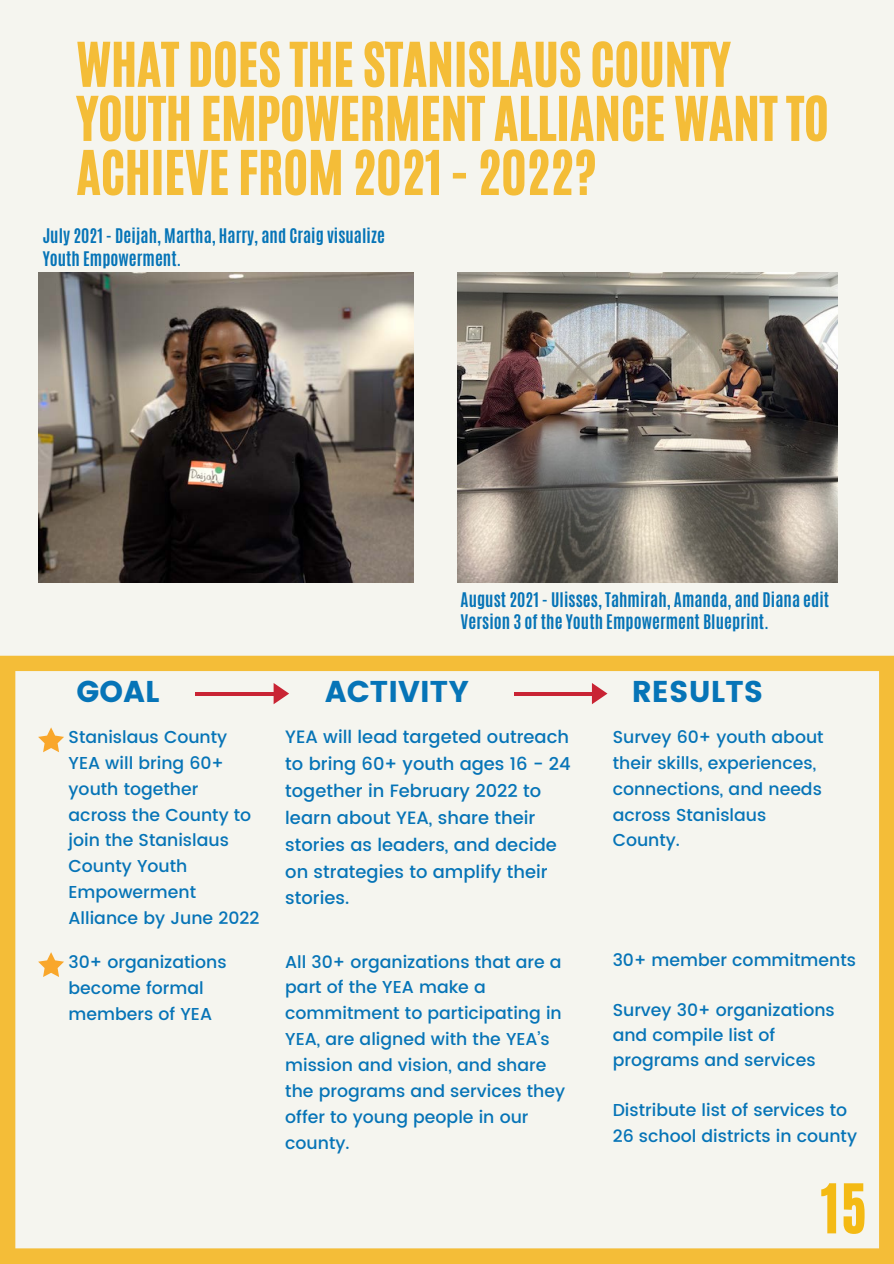
<style>
.page{position:relative;width:894px;height:1264px;background:#fff}
.page>*{position:absolute;margin:0;border:0;box-sizing:border-box;transform-origin:0 0}
.t1{font:56.7px "CA Generated";color:#f4ba14}
.t2{font:51px/54px "CA Generated";color:#f4bd38}
.t3{font:30px "Poppins";letter-spacing:.005em;color:#0674b7}
.t4{font:500 17.85px/26.8px "Poppins";color:#0674b7}
.t5{font:500 17.25px/26px "Poppins";color:#0674b7}
.t6{font:700 16.8px/22.5px "Antonio";letter-spacing:.005em;color:#0674b7}
</style>
<div class="page">
<div style="left:0;top:0;width:893px;height:1263px;background:#f5f5ef"></div>
<img style="left:38px;top:273px;width:375px;height:309px">
<svg style="left:0;top:655px;width:893px;height:608px"></svg>
<img style="left:457px;top:273px;width:379px;height:309px">
<h2 class="t2" style="left:76px;top:38px;width:753px">WHAT DOES THE STANISLAUS COUNTY<br>YOUTH EMPOWERMENT ALLIANCE WANT TO<br>ACHIEVE FROM 2021 - 2022?</h2>
<p class="t6" style="left:43px;top:225px;width:343px">July 2021 - Deijah, Martha, Harry, and Craig visualize<br>Youth Empowerment.</p>
<p class="t6" style="left:460px;top:588px;width:370px">August 2021 - Ulisses, Tahmirah, Amanda, and Diana edit<br>Version 3 of the Youth Empowerment Blueprint.</p>
<h3 class="t3" style="left:76px;top:674px;width:84px">GOAL</h3>
<h3 class="t3" style="left:325px;top:674px;width:145px">ACTIVITY</h3>
<h3 class="t3" style="left:631px;top:674px;width:133px">RESULTS</h3>
<p class="t5" style="left:69px;top:724px;width:192px">Stanislaus County<br>YEA will bring 60+ youth together across the County to join the Stanislaus<br>County Youth<br>Empowerment<br>Alliance by June 2022</p>
<p class="t4" style="left:285px;top:723px;width:287px">YEA will lead targeted outreach to bring 60+ youth ages 16 - 24 together in February 2022 to learn about YEA, share their stories as leaders, and decide on strategies to amplify their stories.</p>
<p class="t5" style="left:69px;top:949px;width:159px">30+ organizations become formal members of YEA</p>
<p class="t5" style="left:285px;top:948px;width:281px">All 30+ organizations that are a part of the YEA make a commitment to participating in<br>YEA, are aligned with the YEA’s mission and vision, and share the programs and services they offer to young people in our county.</p>
<p class="t5" style="left:612px;top:947px;width:245px">30+ member commitments</p>
<p class="t5" style="left:612px;top:724px;width:212px">Survey 60+ youth about their skills, experiences, connections, and needs across Stanislaus<br>County.</p>
<p class="t5" style="left:612px;top:997px;width:223px;line-height:24.8px">Survey 30+ organizations and compile list of programs and services</p>
<p class="t5" style="left:612px;top:1097px;width:246px">Distribute list of services to<br>26 school districts in county</p>
<h1 class="t1" style="left:820px;top:1167px;width:48px">15</h1>
</div>
